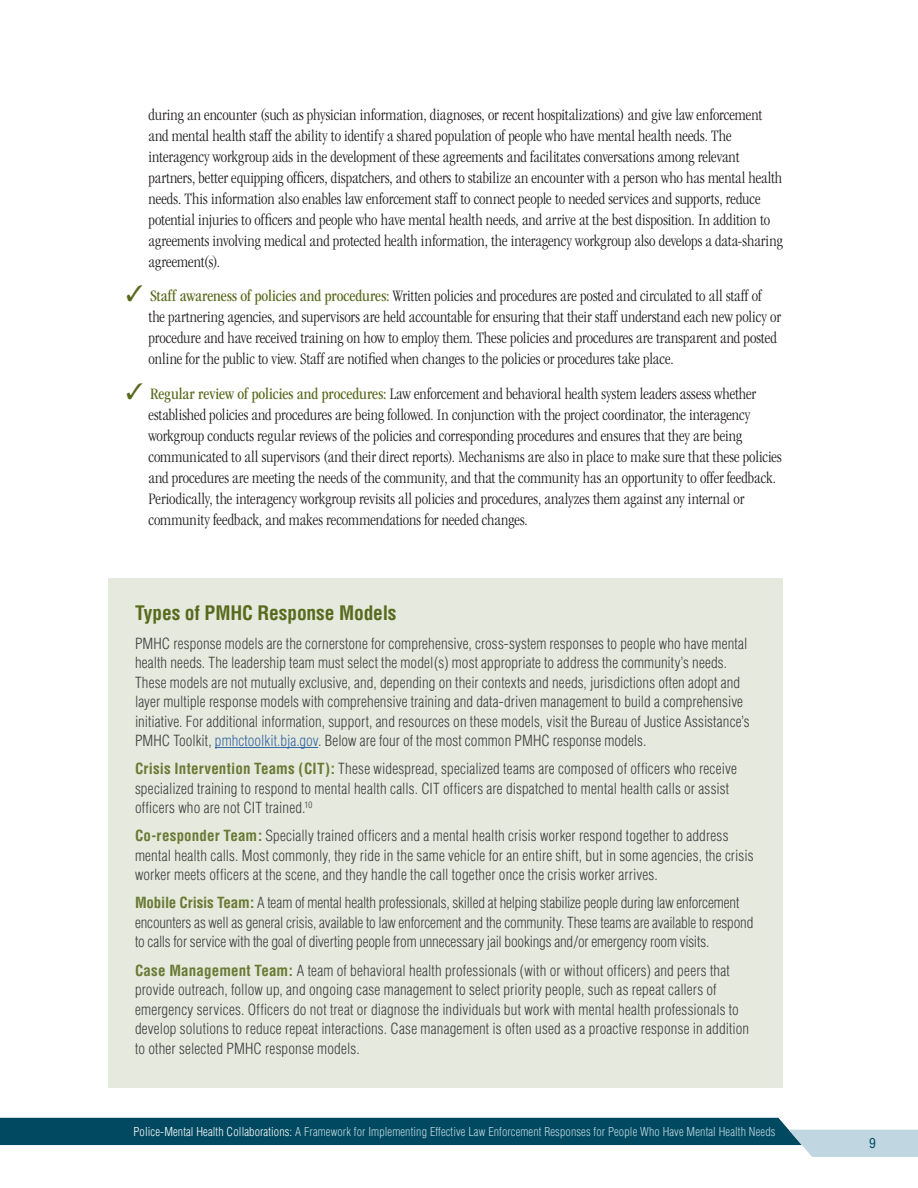
<style>
.page{position:relative;width:918px;height:1188px;background:#fff}
.page>*{position:absolute;margin:0;border:0;box-sizing:border-box;transform-origin:0 0}
.t1{font:700 condensed 19.5px "Helvetica";letter-spacing:-.005em;color:#596a1e}
.t2{font:300 condensed 16.5px/21px "ITC Garamond Std";color:#231f20}
.t3{font:300 condensed 15px/19.5px "Helvetica";letter-spacing:.005em;color:#3e3e3f}
.t4{font:condensed 13.5px "Helvetica";color:#004960}
.t5{font:300 condensed 12px "Helvetica";letter-spacing:.01em;color:#c0d7e1}
.s1{color:#596a1e}
.s2{font-weight:400;color:#596a1e}
.s3{color:#3667a4}
.s4{font-weight:700;color:#6a7935}
.s5{color:#fff}
</style>
<div class="page">
<div style="left:108px;top:578px;width:675px;height:510px;background:#e6e9dd"></div>
<hr style="left:215px;top:747px;width:103px;height:1px;background:#3667a4">
<svg style="left:0;top:1118px;width:918px;height:39px"></svg>
<p class="t2" style="left:148px;top:104px;width:636px">during an encounter (such as physician information, diagnoses, or recent hospitalizations) and give law enforcement and mental health staff the ability to identify a shared population of people who have mental health needs. The interagency workgroup aids in the development of these agreements and facilitates conversations among relevant partners, better equipping offcers, dispatchers, and others to stabilize an encounter with a person who has mental health needs. This information also enables law enforcement staff to connect people to needed services and supports, reduce potential injuries to offcers and people who have mental health needs, and arrive at the best disposition. In addition to agreements involving medical and protected health information, the interagency workgroup also develops a data-sharing agreement(s).</p>
<p class="t2" style="left:148px;top:286px;width:634px;text-indent:-22px"><span class="s1">✓</span> <span class="s2">Staff awareness of policies and procedures:</span> Written policies and procedures are posted and circulated to all staff of the partnering agencies, and supervisors are held accountable for ensuring that their staff understand each new policy or procedure and have received training on how to employ them. These policies and procedures are transparent and posted online for the public to view. Staff are notifed when changes to the policies or procedures take place.</p>
<p class="t2" style="left:148px;top:383px;width:635px;text-indent:-22px"><span class="s1">✓</span> <span class="s2">Regular review of policies and procedures:</span> Law enforcement and behavioral health system leaders assess whether established policies and procedures are being followed. In conjunction with the project coordinator, the interagency workgroup conducts regular reviews of the policies and corresponding procedures and ensures that they are being communicated to all supervisors (and their direct reports). Mechanisms are also in place to make sure that these policies and procedures are meeting the needs of the community, and that the community has an opportunity to offer feedback.<br>Periodically, the interagency workgroup revisits all policies and procedures, analyzes them against any internal or community feedback, and makes recommendations for needed changes.</p>
<h2 class="t1" style="left:135px;top:601px;width:263px">Types of PMHC Response Models</h2>
<p class="t3" style="left:135px;top:633px;width:616px">PMHC response models are the cornerstone for comprehensive, cross-system responses to people who have mental health needs. The leadership team must select the model(s) most appropriate to address the community’s needs.<br>These models are not mutually exclusive, and, depending on their contexts and needs, jurisdictions often adopt and layer multiple response models with comprehensive training and data-driven management to build a comprehensive initiative. For additional information, support, and resources on these models, visit the Bureau of Justice Assistance’s PMHC Toolkit, <span class="s3">pmhctoolkit.bja.gov</span>. Below are four of the most common PMHC response models.</p>
<p class="t3" style="left:135px;top:759px;width:604px"><span class="s4">Crisis Intervention Teams (CIT):</span> These widespread, specialized teams are composed of offcers who receive specialized training to respond to mental health calls. CIT offcers are dispatched to mental health calls or assist offcers who are not CIT trained.<sup>10</sup></p>
<p class="t3" style="left:135px;top:826px;width:620px"><span class="s4">Co-responder Team:</span> Specially trained offcers and a mental health crisis worker respond together to address mental health calls. Most commonly, they ride in the same vehicle for an entire shift, but in some agencies, the crisis worker meets offcers at the scene, and they handle the call together once the crisis worker arrives.</p>
<p class="t3" style="left:135px;top:893px;width:620px"><span class="s4">Mobile Crisis Team:</span> A team of mental health professionals, skilled at helping stabilize people during law enforcement encounters as well as general crisis, available to law enforcement and the community. These teams are available to respond to calls for service with the goal of diverting people from unnecessary jail bookings and/or emergency room visits.</p>
<p class="t3" style="left:135px;top:960px;width:616px"><span class="s4">Case Management Team:</span> A team of behavioral health professionals (with or without offcers) and peers that provide outreach, follow up, and ongoing case management to select priority people, such as repeat callers of emergency services. Offcers do not treat or diagnose the individuals but work with mental health professionals to develop solutions to reduce repeat interactions. Case management is often used as a proactive response in addition to other selected PMHC response models.</p>
<p class="t5" style="left:134px;top:1125px;width:643px"><span class="s5">Police-Mental Health Collaborations:</span> A Framework for Implementing Effective Law Enforcement Responses for People Who Have Mental Health Needs</p>
<p class="t4" style="left:869px;top:1135px;width:8px">9</p>
</div>
